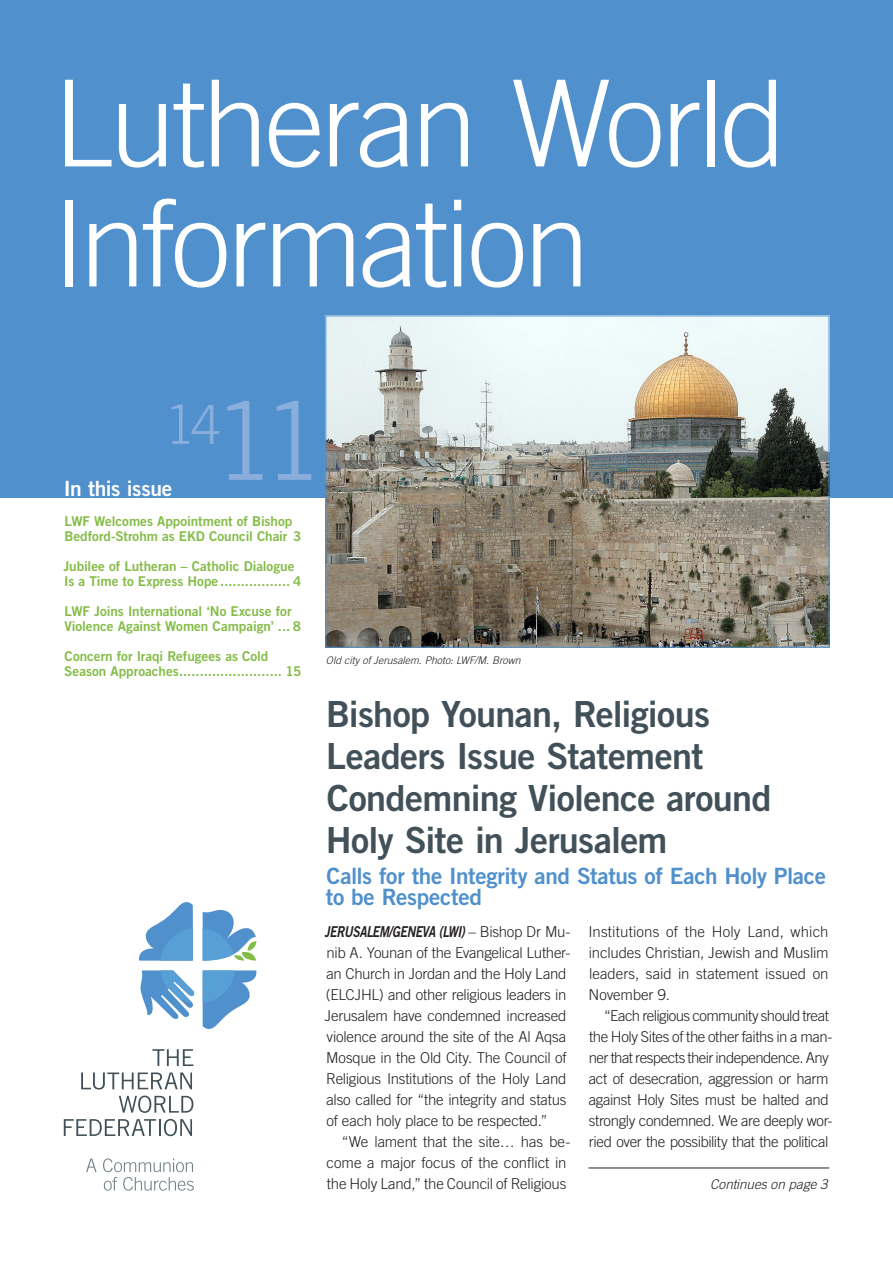
<style>
.page{position:relative;width:893px;height:1263px;background:#fff}
.page>*{position:absolute;margin:0;border:0;box-sizing:border-box;transform-origin:0 0}
.t1{font:300 120px/120px "Trade Gothic LT Std";letter-spacing:-.03em;color:#fff}
.t2{font:300 108px "Trade Gothic LT Std";color:#89aedb}
.t3{font:300 54px "Trade Gothic LT Std";color:#89aedb}
.Heading_1{font:36px/42px "Trade Gothic LT Std Bd 2";letter-spacing:-.02em;color:#425159}
.Heading_2{font:22.5px/21px "Trade Gothic LT Std Bd 2";letter-spacing:-.015em;color:#5090cc}
.t4{font:21px "Trade Gothic LT Std Bd 2";letter-spacing:-.025em;color:#fff}
.Normal_first_byline{font:300 15px/21px "Trade Gothic LT Std";letter-spacing:-.02em;color:#231f20}
.Highlight{font:13.5px/15px "Trade Gothic LT Std Bd 2";letter-spacing:-.005em;color:#84bc47}
.Follow{font:italic 300 13.5px "Trade Gothic LT Std";color:#231f20}
.Captions{font:italic 300 10.5px "Trade Gothic LT Std";letter-spacing:.005em;color:#231f20}
.s1{font-family:"Trade Gothic LT Std Bd 2 Obl";font-weight:400}
</style>
<div class="page">
<div style="left:0;top:0;width:893px;height:497px;background:#5090cc"></div>
<svg style="left:139px;top:902px;width:54px;height:59px"></svg>
<svg style="left:203px;top:970px;width:53px;height:59px"></svg>
<svg style="left:203px;top:910px;width:53px;height:51px"></svg>
<svg style="left:140px;top:970px;width:53px;height:49px"></svg>
<svg style="left:160px;top:928px;width:76px;height:75px;fill:#589fd6"></svg>
<svg style="left:152px;top:1049px;width:41px;height:17px"></svg>
<svg style="left:81px;top:1072px;width:111px;height:17px"></svg>
<svg style="left:119px;top:1095px;width:74px;height:18px"></svg>
<svg style="left:64px;top:1119px;width:128px;height:17px"></svg>
<svg style="left:86px;top:1158px;width:10px;height:14px"></svg>
<svg style="left:103px;top:1158px;width:91px;height:33px"></svg>
<hr style="left:588px;top:1168px;width:241px;height:1px;background:#231f20">
<img style="left:328px;top:318px;width:499px;height:327px">
<h1 class="t1" style="left:52px;top:62px;width:736px">Lutheran World<br>Information</h1>
<h2 class="t2" style="left:214px;top:377px;width:111px">11</h2>
<p class="Highlight" style="left:65px;top:514px;width:238px">LWF Welcomes Appointment of Bishop<br>Bedford-Strohm as EKD Council Chair 3</p>
<p class="Highlight" style="left:63px;top:559px;width:239px">Jubilee of Lutheran – Catholic Dialogue<br>Is a Time to Express Hope ................. 4</p>
<p class="Highlight" style="left:64px;top:604px;width:238px">LWF Joins International ‘No Excuse for<br>Violence Against Women Campaign’ ... 8</p>
<p class="Highlight" style="left:64px;top:649px;width:239px">Concern for Iraqi Refugees as Cold<br>Season Approaches......................... 15</p>
<h3 class="t3" style="left:165px;top:393px;width:57px">14</h3>
<h3 class="t4" style="left:64px;top:476px;width:110px">In this issue</h3>
<p class="Captions" style="left:326px;top:653px;width:196px">Old city of Jerusalem. Photo: LWF/M. Brown</p>
<p class="Heading_1" style="left:326px;top:692px;width:447px">Bishop Younan, Religious<br>Leaders Issue Statement<br>Condemning Violence around<br>Holy Site in Jerusalem</p>
<p class="Heading_2" style="left:326px;top:865px;width:502px">Calls for the Integrity and Status of Each Holy Place to be Respected</p>
<p class="Normal_first_byline" style="left:325px;top:921px;width:247px"><span class="s1">JERUSALEM/GENEVA (LWI)</span> – Bishop Dr Mu&shy;nib A. Younan of the Evangelical Luther&shy;an Church in Jordan and the Holy Land (ELCJHL) and other religious leaders in Jerusalem have condemned increased violence around the site of the Al Aqsa Mosque in the Old City. The Council of Religious Institutions of the Holy Land also called for “the integrity and status of each holy place to be respected.”</p>
<p class="Normal_first_byline" style="left:327px;top:1131px;width:245px;text-indent:15px">“We lament that the site… has be&shy;come a major focus of the conflict in the Holy Land,” the Council of Religious</p>
<p class="Normal_first_byline" style="left:588px;top:921px;width:242px;text-align:justify">Institutions of the Holy Land, which includes Christian, Jewish and Muslim leaders, said in statement issued on November 9.</p>
<p class="Normal_first_byline" style="left:589px;top:1005px;width:245px;text-indent:15px">“Each religious community should treat the Holy Sites of the other faiths in a man&shy;ner that respects their independence. Any act of desecration, aggression or harm against Holy Sites must be halted and strongly condemned. We are deeply wor&shy;ried over the possibility that the political</p>
<p class="Follow" style="left:710px;top:1176px;width:119px">Continues on page 3</p>
</div>
